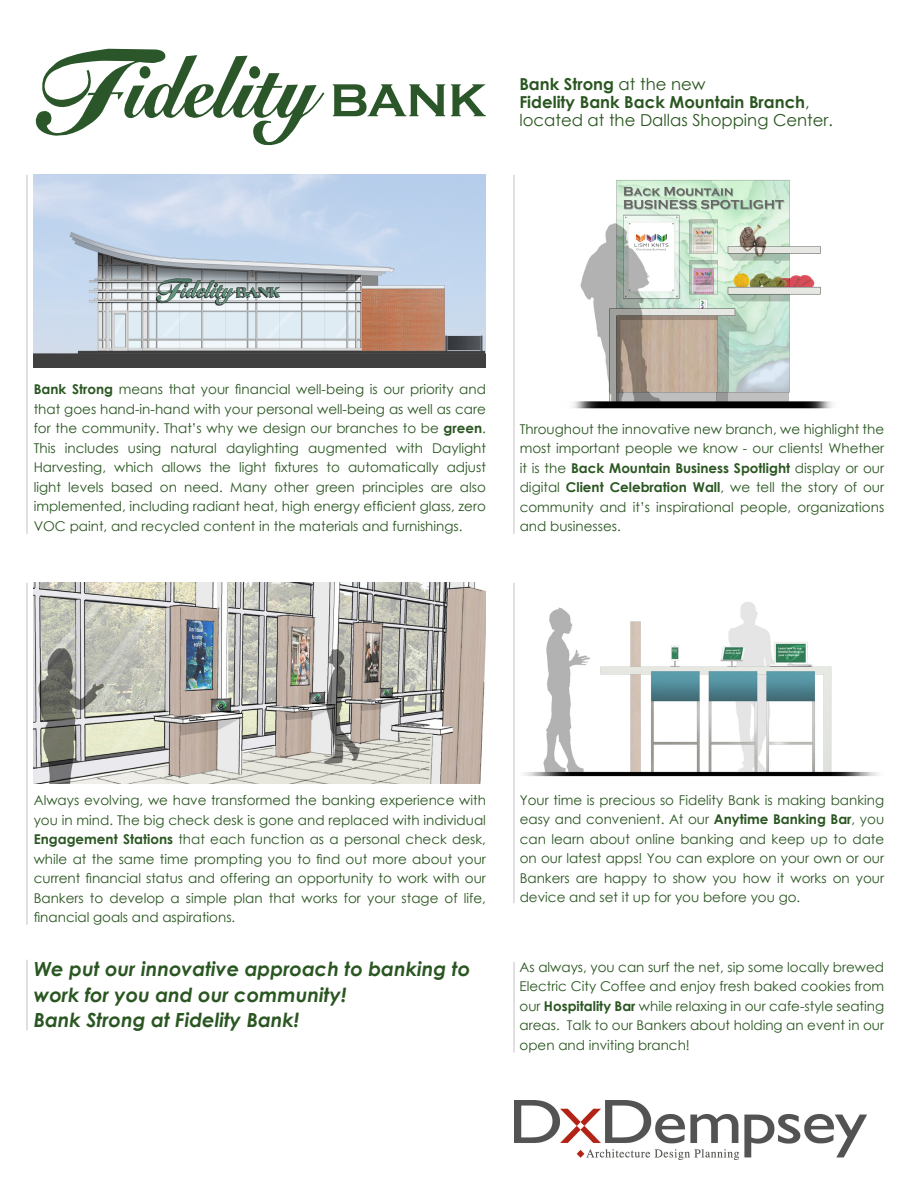
<style>
.page{position:relative;width:918px;height:1188px;background:#fff}
.page>*{position:absolute;margin:0;border:0;box-sizing:border-box;transform-origin:0 0}
.t1{font:italic 700 19.5px/25.5px "Century Gothic";color:#2a5621}
.t2{font:700 16.5px "Century Gothic";color:#2a5621}
.t3{font:16.5px "Century Gothic";color:#2a5621}
.t4{font:13.5px/19.5px "Century Gothic";color:#2a5621;text-align:justify}
.s1{font-weight:400}
.s2{font-weight:700}
</style>
<div class="page">
<img style="left:34px;top:583px;width:452px;height:201px">
<img style="left:34px;top:175px;width:452px;height:192px">
<img style="left:524px;top:602px;width:355px;height:175px">
<img style="left:572px;top:180px;width:260px;height:229px">
<img style="left:514px;top:1101px;width:353px;height:58px">
<hr style="left:27px;top:175px;width:1px;height:359px;background:#000">
<hr style="left:514px;top:175px;width:1px;height:359px;background:#000">
<hr style="left:27px;top:583px;width:1px;height:342px;background:#000">
<hr style="left:514px;top:583px;width:1px;height:320px;background:#000">
<hr style="left:27px;top:960px;width:1px;height:70px;background:#000">
<hr style="left:514px;top:962px;width:1px;height:91px;background:#000">
<svg style="left:35px;top:49px;width:290px;height:97px"></svg>
<svg style="left:333px;top:84px;width:112px;height:32px"></svg>
<svg style="left:451px;top:84px;width:35px;height:32px"></svg>
<p class="t2" style="left:519px;top:72px;width:188px">Bank Strong <span class="s1">at the new</span></p>
<p class="t2" style="left:519px;top:90px;width:292px">Fidelity Bank Back Mountain Branch<span class="s1">,</span></p>
<p class="t3" style="left:519px;top:109px;width:315px">located at the Dallas Shopping Center.</p>
<p class="t4" style="left:34px;top:379px;width:454px"><span class="s2">Bank Strong</span> means that your financial well-being is our priority and that goes hand-in-hand with your personal well-being as well as care for the community. That’s why we design our branches to be <span class="s2">green</span>.<br>This includes using natural daylighting augmented with Daylight Harvesting, which allows the light fixtures to automatically adjust light levels based on need. Many other green principles are also implemented, including radiant heat, high energy efficient glass, zero VOC paint, and recycled content in the materials and furnishings.</p>
<p class="t4" style="left:520px;top:419px;width:366px">Throughout the innovative new branch, we highlight the most important people we know - our clients! Whether it is the <span class="s2">Back Mountain Business Spotlight</span> display or our digital <span class="s2">Client Celebration Wall</span>, we tell the story of our community and it’s inspirational people, organizations and businesses.</p>
<p class="t4" style="left:34px;top:790px;width:454px">Always evolving, we have transformed the banking experience with you in mind. The big check desk is gone and replaced with individual <span class="s2">Engagement Stations</span> that each function as a personal check desk, while at the same time prompting you to find out more about your current financial status and offering an opportunity to work with our Bankers to develop a simple plan that works for your stage of life, financial goals and aspirations.</p>
<p class="t1" style="left:34px;top:956px;width:438px">We put our innovative approach to banking to work for you and our community!</p>
<p class="t1" style="left:34px;top:1007px;width:267px">Bank Strong at Fidelity Bank!</p>
<p class="t4" style="left:520px;top:790px;width:366px">Your time is precious so Fidelity Bank is making banking easy and convenient. At our <span class="s2">Anytime Banking Bar</span>, you can learn about online banking and keep up to date on our latest apps! You can explore on your own or our Bankers are happy to show you how it works on your device and set it up for you before you go.</p>
<p class="t4" style="left:520px;top:957px;width:366px">As always, you can surf the net, sip some locally brewed Electric City Coffee and enjoy fresh baked cookies from our <span class="s2">Hospitality Bar</span> while relaxing in our cafe-style seating areas. Talk to our Bankers about holding an event in our open and inviting branch!</p>
</div>
